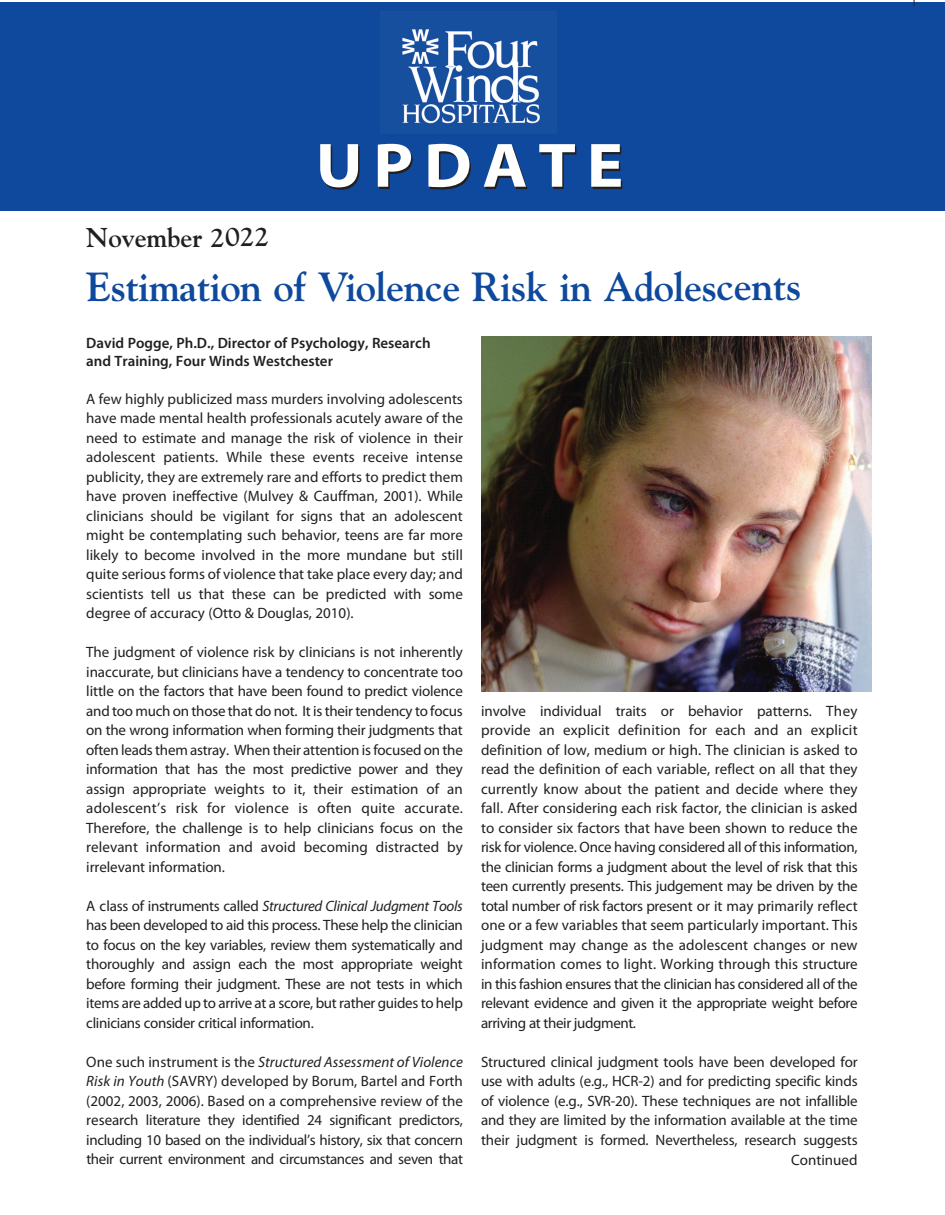
<style>
.page{position:relative;width:945px;height:1215px;background:#fff}
.page>*{position:absolute;margin:0;border:0;box-sizing:border-box;transform-origin:0 0}
.t1{font:700 63.15px "Myriad Pro";letter-spacing:.155em;color:#fff;scale:1.09 1}
.t2{font:700 40.5px "Goudy";letter-spacing:-.015em;color:#0f499d}
.t3{font:700 27px "Goudy";letter-spacing:-.015em;color:#231f20}
.t4{font:15px/19.5px "Myriad Pro";letter-spacing:-.01em;color:#231f20;text-align:justify}
.t5{font:600 15px/18px "Myriad Pro";color:#231f20}
.s1{font-style:italic}
</style>
<div class="page">
<div style="left:0;top:2px;width:945px;height:208px;background:#0f499d"></div>
<img style="left:402px;top:29px;width:138px;height:95px">
<img style="left:482px;top:336px;width:389px;height:355px">
<h1 class="t1" style="left:316px;top:142px;width:284px">UPDATE</h1>
<h3 class="t3" style="left:86px;top:222px;width:185px">November 2022</h3>
<h2 class="t2" style="left:86px;top:263px;width:717px">Estimation of Violence Risk in Adolescents</h2>
<p class="t5" style="left:86px;top:335px;width:346px">David Pogge, Ph.D., Director of Psychology, Research and Training, Four Winds Westchester</p>
<p class="t4" style="left:86px;top:390px;width:378px">A few highly publicized mass murders involving adolescents have made mental health professionals acutely aware of the need to estimate and manage the risk of violence in their adolescent patients. While these events receive intense publicity, they are extremely rare and efforts to predict them have proven ineffective (Mulvey &amp; Cauffman, 2001). While clinicians should be vigilant for signs that an adolescent might be contemplating such behavior, teens are far more likely to become involved in the more mundane but still quite serious forms of violence that take place every day; and scientists tell us that these can be predicted with some degree of accuracy (Otto &amp; Douglas, 2010).</p>
<p class="t4" style="left:86px;top:644px;width:378px">The judgment of violence risk by clinicians is not inherently inaccurate, but clinicians have a tendency to concentrate too little on the factors that have been found to predict violence and too much on those that do not. It is their tendency to focus on the wrong information when forming their judgments that often leads them astray. When their attention is focused on the information that has the most predictive power and they assign appropriate weights to it, their estimation of an adolescent’s risk for violence is often quite accurate.<br>Therefore, the challenge is to help clinicians focus on the relevant information and avoid becoming distracted by irrelevant information.</p>
<p class="t4" style="left:86px;top:897px;width:378px">A class of instruments called <span class="s1">Structured Clinical Judgment Tools </span>has been developed to aid this process. These help the clinician to focus on the key variables, review them systematically and thoroughly and assign each the most appropriate weight before forming their judgment. These are not tests in which items are added up to arrive at a score, but rather guides to help clinicians consider critical information.</p>
<p class="t4" style="left:86px;top:1053px;width:378px">One such instrument is the <span class="s1">Structured Assessment of Violence Risk in Youth</span> (SAVRY) developed by Borum, Bartel and Forth (2002, 2003, 2006). Based on a comprehensive review of the research literature they identified 24 significant predictors, including 10 based on the individual’s history, six that concern their current environment and circumstances and seven that</p>
<p class="t4" style="left:481px;top:702px;width:378px">involve individual traits or behavior patterns. They provide an explicit definition for each and an explicit definition of low, medium or high. The clinician is asked to read the definition of each variable, reflect on all that they currently know about the patient and decide where they fall. After considering each risk factor, the clinician is asked to consider six factors that have been shown to reduce the risk for violence. Once having considered all of this information, the clinician forms a judgment about the level of risk that this teen currently presents. This judgement may be driven by the total number of risk factors present or it may primarily reflect one or a few variables that seem particularly important. This judgment may change as the adolescent changes or new information comes to light. Working through this structure in this fashion ensures that the clinician has considered all of the relevant evidence and given it the appropriate weight before arriving at their judgment.</p>
<p class="t4" style="left:481px;top:1053px;width:378px">Structured clinical judgment tools have been developed for use with adults (e.g., HCR-2) and for predicting specific kinds of violence (e.g., SVR-20). These techniques are not infallible and they are limited by the information available at the time their judgment is formed. Nevertheless, research suggests</p>
<p class="t4" style="left:791px;top:1152px;width:68px">Continued</p>
</div>
